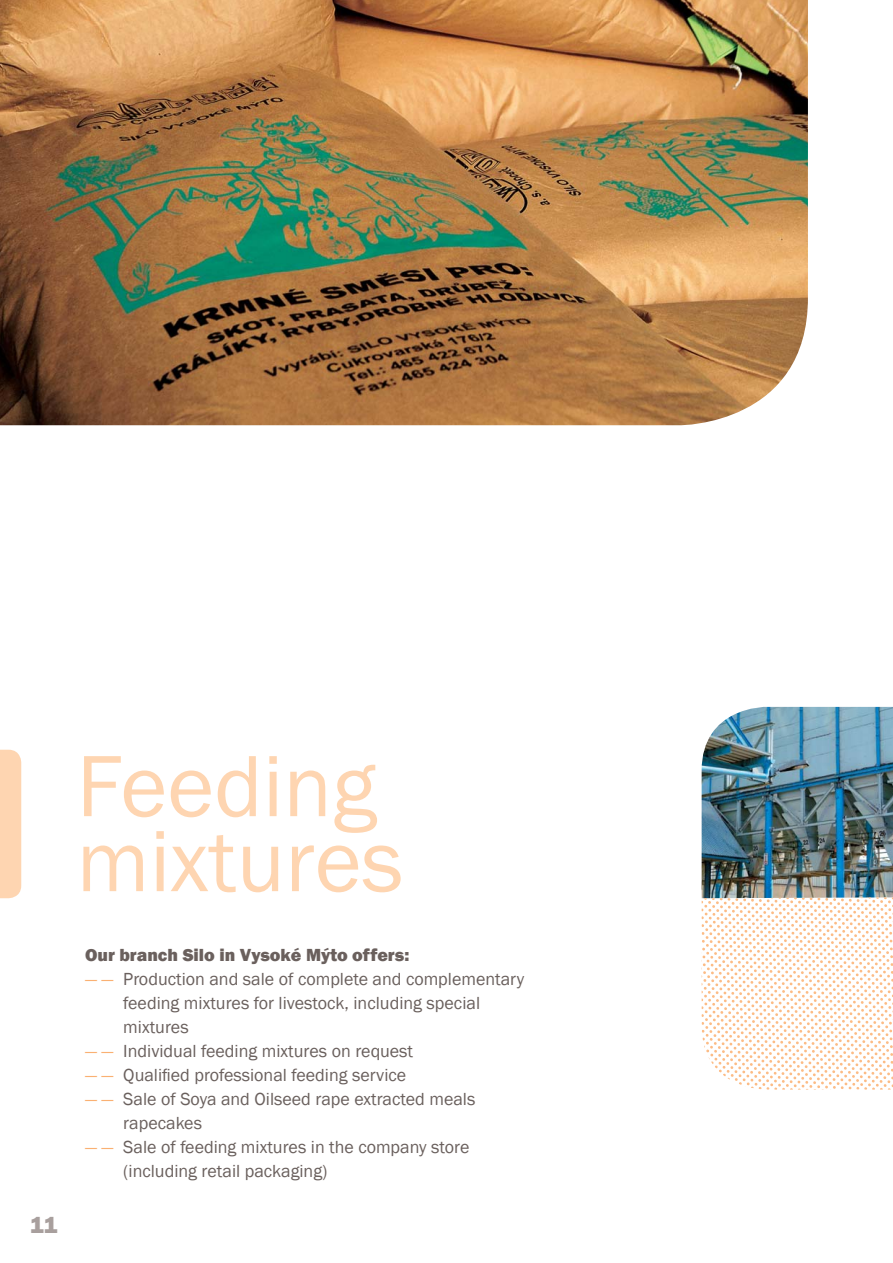
<style>
.page{position:relative;width:893px;height:1263px;background:#fff}
.page>*{position:absolute;margin:0;border:0;box-sizing:border-box;transform-origin:0 0}
.t1{font:90px/75px "Franklin Gothic";color:#fed5b1}
.t2{font:800 24px "Franklin Gothic";color:#a89f9d}
.t3{font:18px/24px "Franklin Gothic";color:#6a605d}
.t4{font:800 18px "Franklin Gothic";color:#6a605d}
.s1{color:#fab072}
</style>
<div class="page">
<div style="left:0;top:750px;width:21px;height:148px;background:#fed5b1"></div>
<img style="left:0;top:0;width:808px;height:425px">
<img style="left:702px;top:707px;width:191px;height:190px">
<svg style="left:702px;top:897px;width:191px;height:192px"></svg>
<h2 class="t2" style="left:30px;top:1211px;width:29px">11</h2>
<h1 class="t1" style="left:77px;top:747px;width:328px">Feeding mixtures</h1>
<p class="t4" style="left:85px;top:944px;width:326px">Our branch Silo in Vysoké Mýto offers:</p>
<p class="t3" style="left:123px;top:967px;width:402px;text-indent:-38px"><span class="s1">— —</span> Production and sale of complete and complementary feeding mixtures for livestock, including special mixtures</p>
<p class="t3" style="left:85px;top:1038px;width:330px"><span class="s1">— —</span> Individual feeding mixtures on request</p>
<p class="t3" style="left:85px;top:1062px;width:323px"><span class="s1">— —</span> Qualified professional feeding service</p>
<p class="t3" style="left:123px;top:1086px;width:354px;text-indent:-38px"><span class="s1">— —</span> Sale of Soya and Oilseed rape extracted meals rapecakes</p>
<p class="t3" style="left:123px;top:1134px;width:348px;text-indent:-38px"><span class="s1">— —</span> Sale of feeding mixtures in the company store (including retail packaging)</p>
</div>
